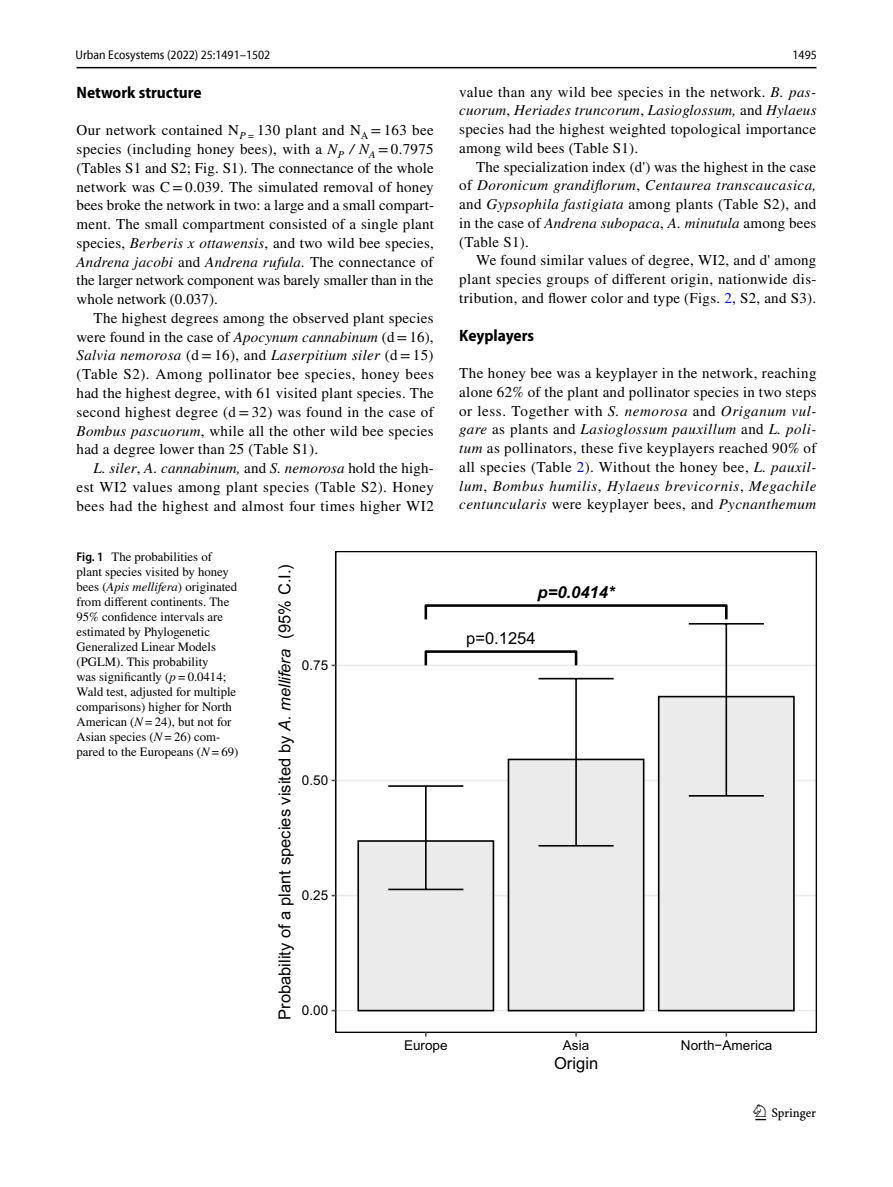
<style>
.page{position:relative;width:893px;height:1187px;background:#fff}
.page>*{position:absolute;margin:0;border:0;box-sizing:border-box;transform-origin:0 0}
.t1{font:22.5px "Springnew Regular 3";color:#000}
.t2{font:16.5px "Arial";color:#000}
.t3{font:700 semi-condensed 16.5px "Myriad Pro";color:#000}
.t4{font:italic 700 16.5px "Arial";color:#000}
.t5{font:15px/18.8px "STIX";letter-spacing:.02em;color:#000;text-align:justify}
.t6{font:13.5px "Arial";color:#000}
.t7{font:12.75px/15px "STIX";color:#000}
.t8{font:semi-condensed 12.75px "Myriad Pro Unic";color:#000}
.s1{font-style:italic}
.s2{font-family:"Myriad Pro";font-weight:600;font-stretch:semi-condensed}
.s3{color:#00f}
</style>
<div class="page">
<hr style="left:77px;top:67px;width:739px;height:1px;background:#000">
<hr style="left:336px;top:1009px;width:480px;height:2px;background:#ebebeb">
<hr style="left:336px;top:894px;width:480px;height:2px;background:#ebebeb">
<hr style="left:336px;top:779px;width:480px;height:2px;background:#ebebeb">
<hr style="left:336px;top:664px;width:480px;height:2px;background:#ebebeb">
<div style="left:357px;top:840px;width:137px;height:171px;background:#ebebeb;border:2px solid #000"></div>
<div style="left:508px;top:758px;width:136px;height:253px;background:#ebebeb;border:2px solid #000"></div>
<div style="left:658px;top:695px;width:137px;height:316px;background:#ebebeb;border:2px solid #000"></div>
<hr style="left:388px;top:785px;width:75px;height:1px;background:#000">
<hr style="left:425px;top:786px;width:2px;height:103px;background:#000">
<hr style="left:388px;top:888px;width:75px;height:2px;background:#000">
<hr style="left:538px;top:677px;width:76px;height:2px;background:#000">
<hr style="left:575px;top:678px;width:2px;height:167px;background:#000">
<hr style="left:538px;top:844px;width:76px;height:2px;background:#000">
<hr style="left:689px;top:623px;width:75px;height:1px;background:#000">
<hr style="left:725px;top:623px;width:2px;height:172px;background:#000">
<hr style="left:689px;top:795px;width:75px;height:1px;background:#000">
<div style="left:425px;top:650px;width:152px;height:16px;border:3px solid #000"></div>
<div style="left:425px;top:604px;width:303px;height:16px;border:3px solid #000"></div>
<p class="t8" style="left:76px;top:50px;width:196px">Urban Ecosystems (2022) 25:1491–1502</p>
<p class="t8" style="left:792px;top:50px;width:26px">1495</p>
<p class="t3" style="left:77px;top:83px;width:127px">Network structure</p>
<p class="t5" style="left:77px;top:122px;width:359px">Our network contained N<sub>P=</sub> 130 plant and N<sub>A</sub> =163 bee species (including honey bees), with a <span class="s1">N</span><sub>P</sub> <span class="s1">/ N</span><sub>A</sub> =0.7975 (Tables S1 and S2; Fig. S1). The connectance of the whole network was C=0.039. The simulated removal of honey bees broke the network in two: a large and a small compart&shy;ment. The small compartment consisted of a single plant species, <span class="s1">Berberis x ottawensis</span>, and two wild bee species, <span class="s1">Andrena jacobi</span> and <span class="s1">Andrena rufula.</span> The connectance of the larger network component was barely smaller than in the whole network (0.037).</p>
<p class="t5" style="left:77px;top:309px;width:359px;text-indent:17px">The highest degrees among the observed plant species were found in the case of <span class="s1">Apocynum cannabinum</span> (d=16), <span class="s1">Salvia nemorosa</span> (d=16), and <span class="s1">Laserpitium siler</span> (d=15) (Table S2). Among pollinator bee species, honey bees had the highest degree, with 61 visited plant species. The second highest degree (d = 32) was found in the case of <span class="s1">Bombus pascuorum</span>, while all the other wild bee species had a degree lower than 25 (Table S1).</p>
<p class="t5" style="left:77px;top:459px;width:359px;text-indent:17px"><span class="s1">L. siler</span>, <span class="s1">A. cannabinum,</span> and <span class="s1">S. nemorosa</span> hold the high&shy;est WI2 values among plant species (Table S2). Honey bees had the highest and almost four times higher WI2</p>
<p class="t7" style="left:77px;top:550px;width:163px"><span class="s2">Fig. 1</span> The probabilities of plant species visited by honey bees (<span class="s1">Apis mellifera</span>) originated from different continents. The<br>95% confidence intervals are estimated by Phylogenetic<br>Generalized Linear Models (PGLM). This probability<br>was significantly (<span class="s1">p=</span>0.0414;<br>Wald test, adjusted for multiple comparisons) higher for North<br>American (<span class="s1">N=</span>24), but not for<br>Asian species (<span class="s1">N=</span>26) com&shy;pared to the Europeans (<span class="s1">N=</span>69)</p>
<p class="t2" style="left:273px;top:1019px;width:457px;rotate:-90deg">Probability of a plant species visited by <span class="s1">A. mellifera</span> (95% C.I.)</p>
<p class="t6" style="left:302px;top:656px;width:28px">0.75</p>
<p class="t6" style="left:302px;top:771px;width:28px">0.50</p>
<p class="t6" style="left:302px;top:886px;width:28px">0.25</p>
<p class="t6" style="left:302px;top:1001px;width:28px">0.00</p>
<p class="t5" style="left:459px;top:83px;width:359px">value than any wild bee species in the network. <span class="s1">B. pas&shy;cuorum</span>, <span class="s1">Heriades truncorum</span>, <span class="s1">Lasioglossum,</span> and <span class="s1">Hylaeus </span>species had the highest weighted topological importance among wild bees (Table S1).</p>
<p class="t5" style="left:459px;top:158px;width:359px;text-indent:17px">The specialization index (d') was the highest in the case of <span class="s1">Doronicum grandiflorum</span>, <span class="s1">Centaurea transcaucasica, </span>and <span class="s1">Gypsophila fastigiata</span> among plants (Table S2), and in the case of <span class="s1">Andrena subopaca</span>, <span class="s1">A. minutula</span> among bees (Table S1).</p>
<p class="t5" style="left:459px;top:252px;width:359px;text-indent:17px">We found similar values of degree, WI2, and d' among plant species groups of different origin, nationwide dis&shy;tribution, and flower color and type (Figs. <span class="s3">2</span>, S2, and S3).</p>
<p class="t3" style="left:459px;top:326px;width:76px">Keyplayers</p>
<p class="t5" style="left:459px;top:364px;width:359px">The honey bee was a keyplayer in the network, reaching alone 62% of the plant and pollinator species in two steps or less. Together with <span class="s1">S. nemorosa</span> and <span class="s1">Origanum vul&shy;gare</span> as plants and <span class="s1">Lasioglossum pauxillum</span> and <span class="s1">L. poli&shy;tum</span> as pollinators, these five keyplayers reached 90% of all species (Table <span class="s3">2</span>). Without the honey bee, <span class="s1">L. pauxil&shy;lum</span>, <span class="s1">Bombus humilis</span>, <span class="s1">Hylaeus brevicornis</span>, <span class="s1">Megachile centuncularis</span> were keyplayer bees, and <span class="s1">Pycnanthemum</span></p>
<p class="t4" style="left:538px;top:581px;width:78px">p=0.0414*</p>
<p class="t2" style="left:466px;top:626px;width:71px">p=0.1254</p>
<p class="t6" style="left:404px;top:1035px;width:45px">Europe</p>
<p class="t6" style="left:563px;top:1035px;width:28px">Asia</p>
<p class="t6" style="left:681px;top:1035px;width:93px">North−America</p>
<p class="t2" style="left:554px;top:1051px;width:46px">Origin</p>
<h1 class="t1" style="left:755px;top:1104px;width:62px">1 3</h1>
</div>
